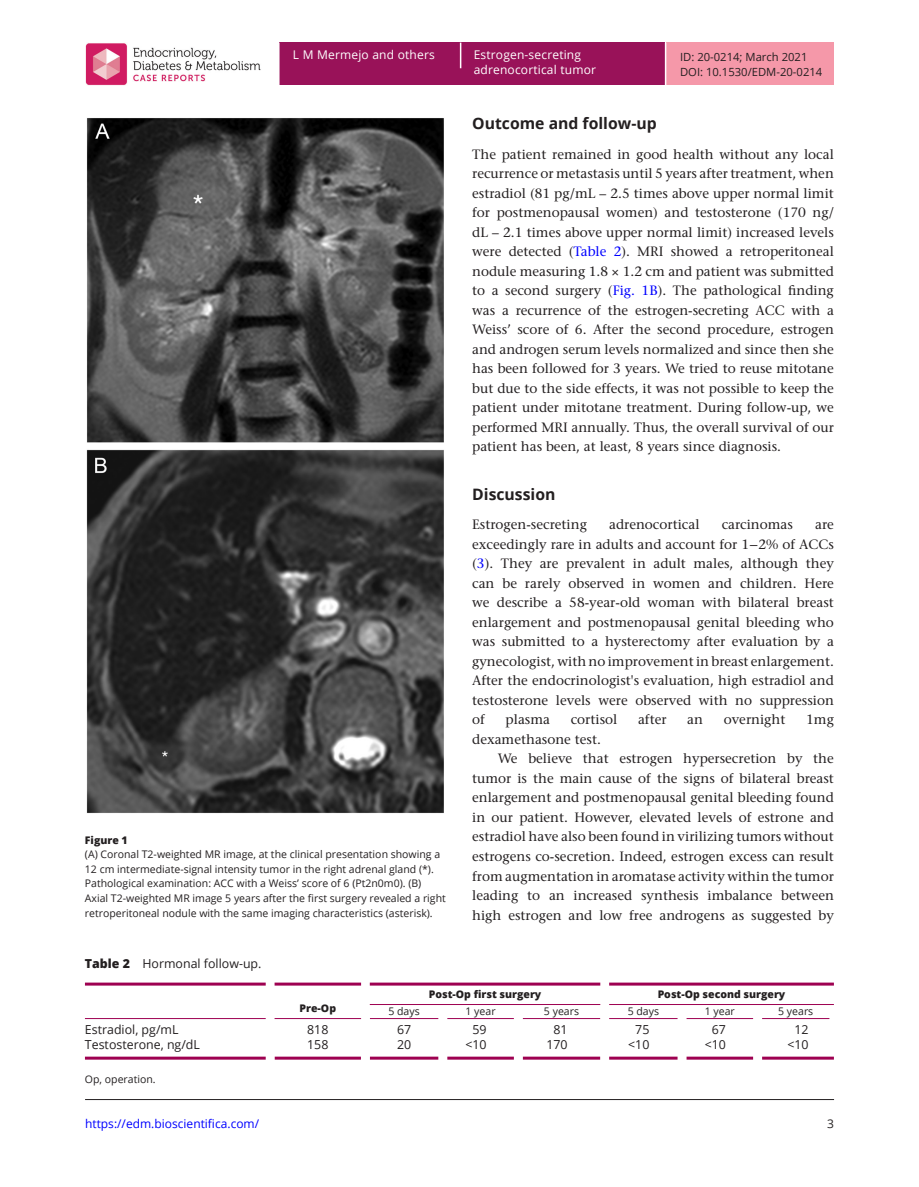
<style>
.page{position:relative;width:919px;height:1187px;background:#fff}
.page>*{position:absolute;margin:0;border:0;box-sizing:border-box;transform-origin:0 0}
.t1{font:700 15.75px "Open Sans";color:#231f20}
.TXT{font:500 13.5px/19.5px "Stone Serif Std";color:#231f20;text-align:justify}
.TXI{font:500 13.5px/19.5px "Stone Serif Std";color:#231f20;text-align:justify}
.TB_Bot_Rule{font:12.3px "Open Sans";color:#231f20}
.TB{font:12.3px "Open Sans";color:#231f20}
.TC{font:12.3px "Open Sans";color:#231f20}
.t2{font:12px/14.7px "Open Sans";letter-spacing:.015em;color:#fff}
.t3{font:12px "Open Sans";color:#00f}
.t4{font:12px "Open Sans";color:#231f20}
.t5{font:11.25px/14.5px "Open Sans";color:#231f20}
.FC{font:10.5px/14.7px "Open Sans";color:#231f20}
.TCH{font:800 10.5px "Open Sans";color:#231f20}
.TCH_N{font:10.5px "Open Sans";color:#231f20}
.TFN_F{font:10.5px "Open Sans";color:#231f20}
.FC-2{font:800 10.5px "Open Sans";color:#231f20}
.s1{color:#00f}
.s2{font-family:"STIX General";font-weight:400}
.s3{font-weight:800}
</style>
<div class="page">
<div style="left:279px;top:43px;width:385px;height:42px;background:#991259"></div>
<div style="left:666px;top:43px;width:167px;height:42px;background:#f598a9"></div>
<svg style="left:460px;top:43px;width:1px;height:25px"></svg>
<img style="left:85px;top:43px;width:176px;height:42px">
<hr style="left:85px;top:1099px;width:749px;height:1px;background:#231f20">
<img style="left:87px;top:118px;width:357px;height:695px">
<hr style="left:85px;top:982px;width:181px;height:3px;background:#9e0151">
<hr style="left:85px;top:1018px;width:181px;height:1px;background:#9e0151">
<hr style="left:274px;top:982px;width:87px;height:3px;background:#9e0151">
<hr style="left:274px;top:1018px;width:87px;height:1px;background:#9e0151">
<hr style="left:370px;top:982px;width:230px;height:3px;background:#9e0151">
<hr style="left:370px;top:1004px;width:230px;height:1px;background:#9e0151">
<hr style="left:609px;top:982px;width:224px;height:3px;background:#9e0151">
<hr style="left:609px;top:1004px;width:224px;height:1px;background:#9e0151">
<hr style="left:370px;top:1018px;width:68px;height:1px;background:#9e0151">
<hr style="left:447px;top:1018px;width:67px;height:1px;background:#9e0151">
<hr style="left:523px;top:1018px;width:77px;height:1px;background:#9e0151">
<hr style="left:609px;top:1018px;width:68px;height:1px;background:#9e0151">
<hr style="left:686px;top:1018px;width:67px;height:1px;background:#9e0151">
<hr style="left:762px;top:1018px;width:67px;height:1px;background:#9e0151">
<hr style="left:85px;top:1056px;width:181px;height:3px;background:#9e0151">
<hr style="left:275px;top:1056px;width:86px;height:3px;background:#9e0151">
<hr style="left:370px;top:1056px;width:68px;height:3px;background:#9e0151">
<hr style="left:447px;top:1056px;width:67px;height:3px;background:#9e0151">
<hr style="left:523px;top:1056px;width:77px;height:3px;background:#9e0151">
<hr style="left:609px;top:1056px;width:68px;height:3px;background:#9e0151">
<hr style="left:686px;top:1056px;width:67px;height:3px;background:#9e0151">
<hr style="left:762px;top:1056px;width:71px;height:3px;background:#9e0151">
<p class="t2" style="left:293px;top:47px;width:143px">L M Mermejo and others</p>
<p class="t5" style="left:680px;top:50px;width:144px">ID: 20-0214; March 2021<br>DOI: 10.1530/EDM-20-0214</p>
<p class="t2" style="left:473px;top:47px;width:124px">Estrogen-secreting adrenocortical tumor</p>
<h1 class="t1" style="left:472px;top:112px;width:186px">Outcome and follow-up</h1>
<p class="TXT" style="left:472px;top:144px;width:363px">The patient remained in good health without any local recurrence or metastasis until 5 years after treatment, when estradiol (81 pg/mL – 2.5 times above upper normal limit for postmenopausal women) and testosterone (170 ng/ dL – 2.1 times above upper normal limit) increased levels were detected (<span class="s1">Table 2</span>). MRI showed a retroperitoneal nodule measuring 1.8 × 1.2 cm and patient was submitted to a second surgery (<span class="s1">Fig. 1B</span>). The pathological finding was a recurrence of the estrogen-secreting ACC with a Weiss’ score of 6. After the second procedure, estrogen and androgen serum levels normalized and since then she has been followed for 3 years. We tried to reuse mitotane but due to the side effects, it was not possible to keep the patient under mitotane treatment. During follow-up, we performed MRI annually. Thus, the overall survival of our patient has been, at least, 8 years since diagnosis.</p>
<h1 class="t1" style="left:472px;top:483px;width:85px">Discussion</h1>
<p class="TXT" style="left:472px;top:515px;width:116px">Estrogen-secreting</p>
<p class="TXT" style="left:609px;top:515px;width:92px">adrenocortical</p>
<p class="TXT" style="left:721px;top:515px;width:73px">carcinomas</p>
<p class="TXT" style="left:472px;top:515px;width:363px;text-indent:343px">are exceedingly rare in adults and account for 1<span class="s2">−</span>2% of ACCs (<span class="s1">3</span>). They are prevalent in adult males, although they can be rarely observed in women and children. Here we describe a 58-year-old woman with bilateral breast enlargement and postmenopausal genital bleeding who was submitted to a hysterectomy after evaluation by a gynecologist, with no improvement in breast enlargement.<br>After the endocrinologist's evaluation, high estradiol and testosterone levels were observed with no suppression of</p>
<p class="TXT" style="left:505px;top:710px;width:46px">plasma</p>
<p class="TXT" style="left:570px;top:710px;width:48px">cortisol</p>
<p class="TXT" style="left:638px;top:710px;width:30px">after</p>
<p class="TXT" style="left:687px;top:710px;width:17px">an</p>
<p class="TXT" style="left:723px;top:710px;width:63px">overnight</p>
<p class="TXT" style="left:806px;top:710px;width:29px">1mg</p>
<p class="TXT" style="left:472px;top:729px;width:130px">dexamethasone test.</p>
<p class="TXI" style="left:472px;top:749px;width:363px;text-indent:26px">We believe that estrogen hypersecretion by the tumor is the main cause of the signs of bilateral breast enlargement and postmenopausal genital bleeding found in our patient. However, elevated levels of estrone and estradiol have also been found in virilizing tumors without estrogens co-secretion. Indeed, estrogen excess can result from augmentation in aromatase activity within the tumor leading to an increased synthesis imbalance between high estrogen and low free androgens as suggested by</p>
<p class="FC-2" style="left:85px;top:831px;width:44px">Figure 1</p>
<p class="FC" style="left:85px;top:846px;width:362px">(A) Coronal T2-weighted MR image, at the clinical presentation showing a 12 cm intermediate-signal intensity tumor in the right adrenal gland (*).<br>Pathological examination: ACC with a Weiss’ score of 6 (Pt2n0m0). (B)<br>Axial T2-weighted MR image 5 years after the first surgery revealed a right retroperitoneal nodule with the same imaging characteristics (asterisk).</p>
<p class="TC" style="left:85px;top:954px;width:178px"><span class="s3">Table 2</span> Hormonal follow-up.</p>
<p class="TCH" style="left:299px;top:1000px;width:38px">Pre-Op</p>
<p class="TCH" style="left:428px;top:986px;width:114px">Post-Op first surgery</p>
<p class="TCH" style="left:657px;top:986px;width:129px">Post-Op second surgery</p>
<p class="TCH_N" style="left:388px;top:1004px;width:33px">5 days</p>
<p class="TCH_N" style="left:465px;top:1004px;width:32px">1 year</p>
<p class="TCH_N" style="left:544px;top:1004px;width:37px">5 years</p>
<p class="TCH_N" style="left:627px;top:1004px;width:33px">5 days</p>
<p class="TCH_N" style="left:704px;top:1004px;width:32px">1 year</p>
<p class="TCH_N" style="left:778px;top:1004px;width:37px">5 years</p>
<p class="TB" style="left:85px;top:1020px;width:95px">Estradiol, pg/mL</p>
<p class="TB" style="left:307px;top:1020px;width:23px">818</p>
<p class="TB" style="left:397px;top:1020px;width:16px">67</p>
<p class="TB" style="left:472px;top:1020px;width:16px">59</p>
<p class="TB" style="left:553px;top:1020px;width:16px">81</p>
<p class="TB" style="left:635px;top:1020px;width:16px">75</p>
<p class="TB" style="left:711px;top:1020px;width:16px">67</p>
<p class="TB" style="left:794px;top:1020px;width:16px">12</p>
<p class="TB_Bot_Rule" style="left:85px;top:1036px;width:116px">Testosterone, ng/dL</p>
<p class="TB_Bot_Rule" style="left:307px;top:1036px;width:23px">158</p>
<p class="TB_Bot_Rule" style="left:397px;top:1036px;width:16px">20</p>
<p class="TB_Bot_Rule" style="left:465px;top:1036px;width:23px">&lt;10</p>
<p class="TB_Bot_Rule" style="left:546px;top:1036px;width:23px">170</p>
<p class="TB_Bot_Rule" style="left:628px;top:1036px;width:23px">&lt;10</p>
<p class="TB_Bot_Rule" style="left:704px;top:1036px;width:23px">&lt;10</p>
<p class="TB_Bot_Rule" style="left:787px;top:1036px;width:23px">&lt;10</p>
<p class="TFN_F" style="left:85px;top:1072px;width:72px">Op, operation.</p>
<p class="t3" style="left:85px;top:1115px;width:176px">https://edm.bioscientifica.com/</p>
<p class="t4" style="left:827px;top:1115px;width:8px">3</p>
</div>
